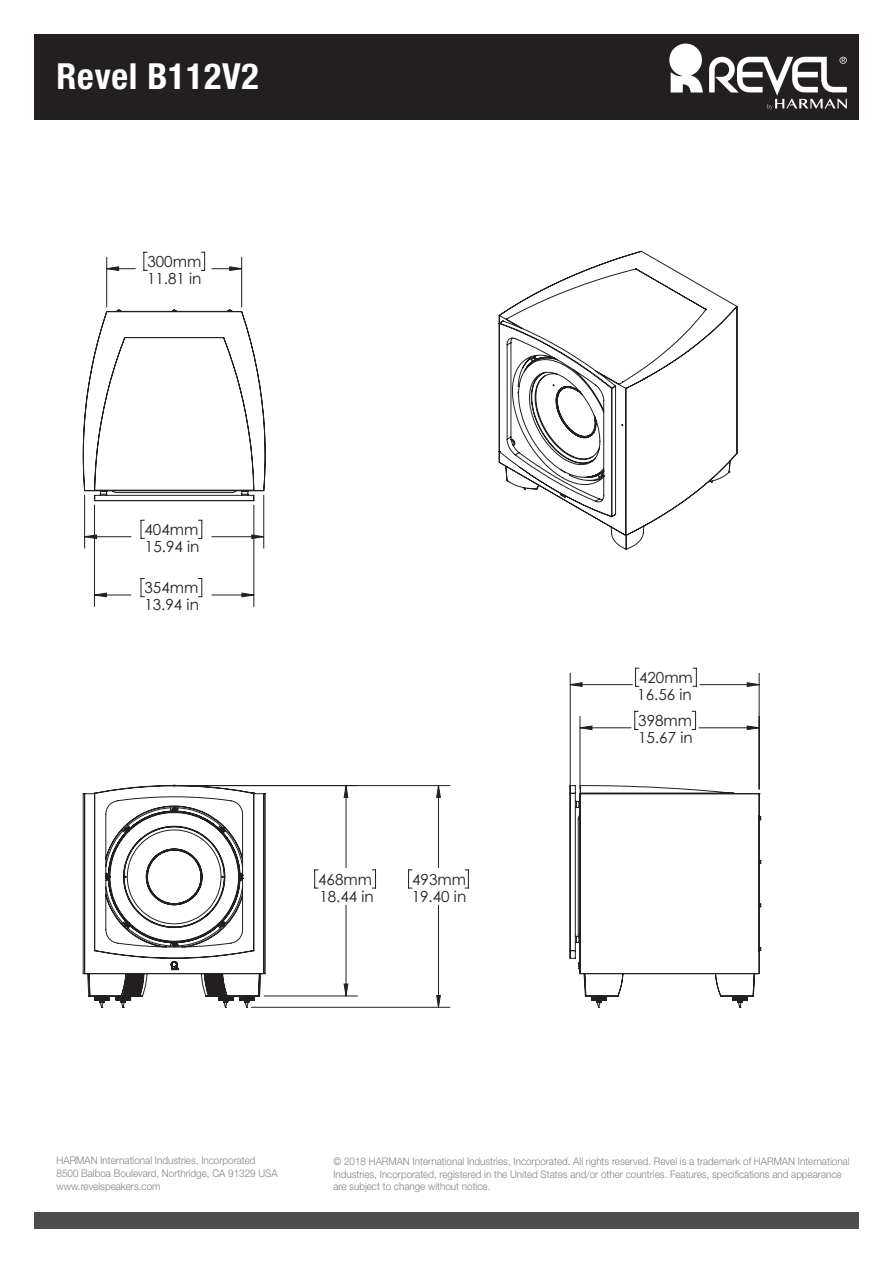
<style>
.page{position:relative;width:893px;height:1263px;background:#fff}
.page>*{position:absolute;margin:0;border:0;box-sizing:border-box;transform-origin:0 0}
.t1{font:700 condensed 36px "Helvetica Neue LT Pro";letter-spacing:.02em;color:#fff}
.t2{font:15.3px/17.1px "Century Gothic";color:#231f20}
.t3{font:300 10.5px/12.6px "Helvetica Neue LT Pro";color:#808285;scale:.94 1}
</style>
<div class="page">
<div style="left:34px;top:1213px;width:825px;height:16px;background:#4b4c4d"></div>
<div style="left:34px;top:34px;width:825px;height:85px;background:#231f20"></div>
<svg style="left:669px;top:44px;width:34px;height:49px"></svg>
<svg style="left:709px;top:57px;width:138px;height:53px"></svg>
<svg style="left:314px;top:869px;width:4px;height:20px"></svg>
<hr style="left:264px;top:996px;width:93px;height:1px;background:#231f20">
<svg style="left:465px;top:879px;width:4px;height:10px"></svg>
<hr style="left:179px;top:785px;width:271px;height:1px;background:#231f20">
<hr style="left:251px;top:1007px;width:199px;height:1px;background:#231f20">
<svg style="left:144px;top:252px;width:3px;height:15px"></svg>
<svg style="left:201px;top:252px;width:4px;height:15px"></svg>
<hr style="left:106px;top:257px;width:1px;height:50px;background:#231f20">
<hr style="left:241px;top:257px;width:1px;height:50px;background:#231f20">
<hr style="left:84px;top:495px;width:1px;height:53px;background:#231f20">
<hr style="left:254px;top:505px;width:1px;height:101px;background:#231f20">
<hr style="left:94px;top:505px;width:1px;height:101px;background:#231f20">
<hr style="left:772px;top:716px;width:1px;height:73px;background:#231f20">
<hr style="left:892px;top:673px;width:1px;height:116px;background:#231f20">
<hr style="left:762px;top:673px;width:1px;height:116px;background:#231f20">
<svg style="left:892px;top:673px;width:1px;height:14px"></svg>
<svg style="left:343px;top:785px;width:98px;height:223px"></svg>
<svg style="left:85px;top:267px;width:179px;height:330px"></svg>
<svg style="left:82px;top:784px;width:184px;height:224px"></svg>
<svg style="left:82px;top:309px;width:184px;height:193px"></svg>
<hr style="left:453px;top:257px;width:1px;height:50px;background:#231f20">
<svg style="left:453px;top:257px;width:1px;height:14px"></svg>
<hr style="left:453px;top:495px;width:1px;height:53px;background:#231f20">
<hr style="left:453px;top:505px;width:1px;height:101px;background:#231f20">
<svg style="left:453px;top:578px;width:1px;height:19px"></svg>
<hr style="left:580px;top:716px;width:1px;height:73px;background:#231f20">
<hr style="left:759px;top:673px;width:1px;height:116px;background:#231f20">
<hr style="left:570px;top:673px;width:1px;height:116px;background:#231f20">
<svg style="left:570px;top:668px;width:193px;height:62px"></svg>
<svg style="left:569px;top:785px;width:193px;height:223px"></svg>
<svg style="left:498px;top:250px;width:240px;height:300px"></svg>
<h1 class="t1" style="left:57px;top:55px;width:204px">Revel B112V2</h1>
<h2 class="t2" style="left:147px;top:253px;width:56px">300mm<br>11.81 in</h2>
<h2 class="t2" style="left:145px;top:521px;width:56px">404mm<br>15.94 in</h2>
<h2 class="t2" style="left:144px;top:579px;width:56px">354mm<br>13.94 in</h2>
<h2 class="t2" style="left:318px;top:870px;width:57px">468mm<br>18.44 in</h2>
<h2 class="t2" style="left:412px;top:870px;width:56px">493mm<br>19.40 in</h2>
<h2 class="t2" style="left:637px;top:669px;width:57px">420mm<br>16.56 in</h2>
<h2 class="t2" style="left:638px;top:712px;width:56px">398mm<br>15.67 in</h2>
<p class="t3" style="left:57px;top:1154px;width:237px">HARMAN International Industries, Incorporated<br>8500 Balboa Boulevard, Northridge, CA 91329 USA www.revelspeakers.com</p>
<p class="t3" style="left:333px;top:1155px;width:551px">© 2018 HARMAN International Industries, Incorporated. All rights reserved. Revel is a trademark of HARMAN International<br>Industries, Incorporated, registered in the United States and/or other countries. Features, specifications and appearance are subject to change without notice.</p>
</div>
